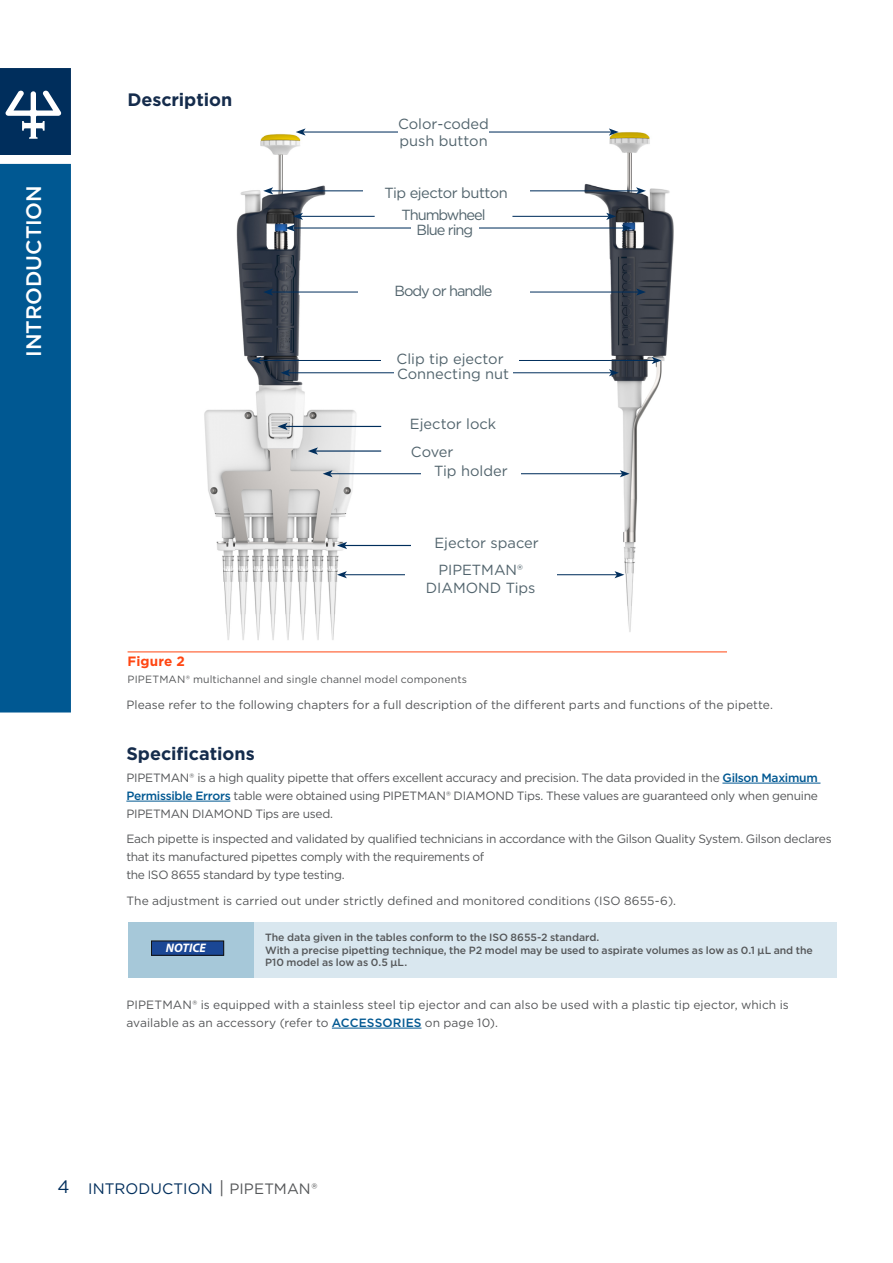
<style>
.page{position:relative;width:893px;height:1263px;background:#fff}
.page>*{position:absolute;margin:0;border:0;box-sizing:border-box;transform-origin:0 0}
.t1{font:500 21px "Gotham";letter-spacing:-.005em;color:#fff}
.t2{font:700 18px "Gotham";color:#152c4c}
.t3{font:15.15px "Gotham";letter-spacing:.005em;color:#002e5c}
.t4{font:14.7px/17.5px "Gotham";color:#52646d}
.t5{font:14.7px/21.5px "Gotham";letter-spacing:-.045em;color:#52646d;text-align:center}
.t6{font:14.7px "Gotham";letter-spacing:-.07em;color:#52646d}
.t7{font:700 13.5px "Gotham";letter-spacing:.005em;color:#ff4612}
.t8{font:italic 700 12.3px "Myriad Pro";color:#fff}
.t9{font:12px/18px "Gotham";letter-spacing:-.005em;color:#555759;text-align:justify}
.t10{font:12px/18px "Gotham";letter-spacing:-.025em;color:#555759}
.t11{font:500 10.5px/12.6px "Gotham";letter-spacing:-.005em;color:#555759}
.t12{font:10.5px "Gotham";letter-spacing:.015em;color:#555759}
.s1{font-weight:500;color:#005892}
.s2{font-size:18px}
.s3{font-size:17.4px;color:#555759}
.s4{font-size:15px;color:#555759}
</style>
<div class="page">
<svg style="left:0;top:68px;width:71px;height:87px;background:#244c73"></svg>
<div style="left:0;top:164px;width:71px;height:548px;background:#005892"></div>
<hr style="left:128px;top:651px;width:599px;height:1px;background:#ff4612">
<img style="left:204px;top:134px;width:191px;height:506px">
<img style="left:569px;top:132px;width:105px;height:500px">
<hr style="left:303px;top:131px;width:308px;height:2px;background:#002e5c">
<svg style="left:296px;top:128px;width:10px;height:8px"></svg>
<svg style="left:609px;top:128px;width:10px;height:8px"></svg>
<div style="left:398px;top:117px;width:91px;height:33px;background:#fff"></div>
<hr style="left:271px;top:190px;width:367px;height:1px;background:#002e5c">
<svg style="left:263px;top:187px;width:10px;height:7px"></svg>
<svg style="left:636px;top:187px;width:10px;height:7px"></svg>
<div style="left:363px;top:187px;width:166px;height:21px;background:#fff"></div>
<hr style="left:301px;top:216px;width:308px;height:1px;background:#002e5c">
<svg style="left:606px;top:213px;width:10px;height:7px"></svg>
<div style="left:376px;top:207px;width:135px;height:23px;background:#fff"></div>
<hr style="left:293px;top:227px;width:331px;height:2px;background:#002e5c">
<svg style="left:285px;top:213px;width:18px;height:19px"></svg>
<svg style="left:622px;top:224px;width:9px;height:8px"></svg>
<div style="left:411px;top:224px;width:68px;height:14px;background:#fff"></div>
<hr style="left:271px;top:292px;width:368px;height:1px;background:#002e5c">
<svg style="left:263px;top:288px;width:10px;height:8px"></svg>
<svg style="left:636px;top:288px;width:10px;height:8px"></svg>
<div style="left:358px;top:284px;width:171px;height:15px;background:#fff"></div>
<hr style="left:259px;top:360px;width:395px;height:1px;background:#002e5c">
<svg style="left:251px;top:357px;width:10px;height:7px"></svg>
<svg style="left:652px;top:357px;width:9px;height:7px"></svg>
<div style="left:381px;top:352px;width:138px;height:17px;background:#fff"></div>
<hr style="left:288px;top:372px;width:323px;height:1px;background:#002e5c">
<svg style="left:281px;top:369px;width:9px;height:7px"></svg>
<svg style="left:609px;top:369px;width:10px;height:7px"></svg>
<div style="left:394px;top:368px;width:118px;height:21px;background:#fff"></div>
<hr style="left:285px;top:426px;width:96px;height:1px;background:#002e5c">
<svg style="left:278px;top:423px;width:10px;height:7px"></svg>
<hr style="left:316px;top:450px;width:65px;height:2px;background:#002e5c">
<svg style="left:308px;top:447px;width:10px;height:8px"></svg>
<hr style="left:330px;top:473px;width:292px;height:1px;background:#002e5c">
<svg style="left:323px;top:470px;width:10px;height:7px"></svg>
<svg style="left:620px;top:470px;width:10px;height:7px"></svg>
<div style="left:421px;top:464px;width:99px;height:19px;background:#fff"></div>
<hr style="left:345px;top:545px;width:76px;height:1px;background:#002e5c">
<svg style="left:337px;top:542px;width:10px;height:7px"></svg>
<div style="left:411px;top:536px;width:151px;height:19px;background:#fff"></div>
<hr style="left:344px;top:574px;width:273px;height:1px;background:#002e5c">
<svg style="left:337px;top:571px;width:10px;height:7px"></svg>
<svg style="left:614px;top:571px;width:10px;height:7px"></svg>
<div style="left:405px;top:563px;width:151px;height:40px;background:#fff"></div>
<div style="left:128px;top:922px;width:126px;height:55px;background:#a6c8d9"></div>
<div style="left:254px;top:922px;width:583px;height:55px;background:#d9e7ef"></div>
<div style="left:151px;top:941px;width:73px;height:14px;background:#1a4795"></div>
<hr style="left:722px;top:783px;width:98px;height:1px;background:#005892">
<hr style="left:126px;top:801px;width:104px;height:1px;background:#005892">
<hr style="left:332px;top:1028px;width:89px;height:1px;background:#005892">
<h1 class="t1" style="left:20px;top:357px;width:173px;rotate:-90deg">INTRODUCTION</h1>
<h2 class="t2" style="left:128px;top:87px;width:106px">Description</h2>
<p class="t4" style="left:398px;top:114px;width:92px">Color-coded push button</p>
<p class="t5" style="left:384px;top:182px;width:125px">Tip ejector button<br>Thumbwheel</p>
<p class="t6" style="left:416px;top:221px;width:58px">Blue ring</p>
<p class="t6" style="left:395px;top:282px;width:100px">Body or handle</p>
<p class="t4" style="left:396px;top:351px;width:114px;line-height:15.1px">Clip tip ejector<br>Connecting nut</p>
<p class="t4" style="left:410px;top:409px;width:88px;line-height:28.2px">Ejector lock<br>Cover</p>
<p class="t4" style="left:434px;top:462px;width:75px">Tip holder</p>
<p class="t4" style="left:434px;top:529px;width:106px;line-height:27px">Ejector spacer<br>PIPETMAN®</p>
<p class="t4" style="left:426px;top:578px;width:111px">DIAMOND Tips</p>
<p class="t7" style="left:128px;top:652px;width:59px">Figure 2</p>
<p class="t12" style="left:128px;top:672px;width:341px">PIPETMAN® multichannel and single channel model components</p>
<p class="t9" style="left:126px;top:696px;width:648px">Please refer to the following chapters for a full description of the different parts and functions of the pipette.</p>
<h2 class="t2" style="left:126px;top:741px;width:130px">Specifications</h2>
<p class="t9" style="left:126px;top:768px;width:693px">PIPETMAN® is a high quality pipette that offers excellent accuracy and precision. The data provided in the <span class="s1">Gilson Maximum Permissible Errors</span> table were obtained using PIPETMAN® DIAMOND Tips. These values are guaranteed only when genuine PIPETMAN DIAMOND Tips are used.</p>
<p class="t10" style="left:126px;top:830px;width:707px">Each pipette is inspected and validated by qualified technicians in accordance with the Gilson Quality System. Gilson declares that its manufactured pipettes comply with the requirements of<br>the ISO 8655 standard by type testing.</p>
<p class="t9" style="left:126px;top:891px;width:551px">The adjustment is carried out under strictly defined and monitored conditions (ISO 8655-6).</p>
<p class="t8" style="left:166px;top:940px;width:42px">NOTICE</p>
<p class="t11" style="left:265px;top:931px;width:549px">The data given in the tables conform to the ISO 8655-2 standard.<br>With a precise pipetting technique, the P2 model may be used to aspirate volumes as low as 0.1 µL and the<br>P10 model as low as 0.5 µL.</p>
<p class="t9" style="left:126px;top:995px;width:664px">PIPETMAN® is equipped with a stainless steel tip ejector and can also be used with a plastic tip ejector, which is available as an accessory (refer to <span class="s1">ACCESSORIES</span> on page 10).</p>
<p class="t3" style="left:57px;top:1179px;width:262px"><span class="s2">4</span> INTRODUCTION <span class="s3">|</span> <span class="s4">PIPETMAN®</span></p>
</div>
